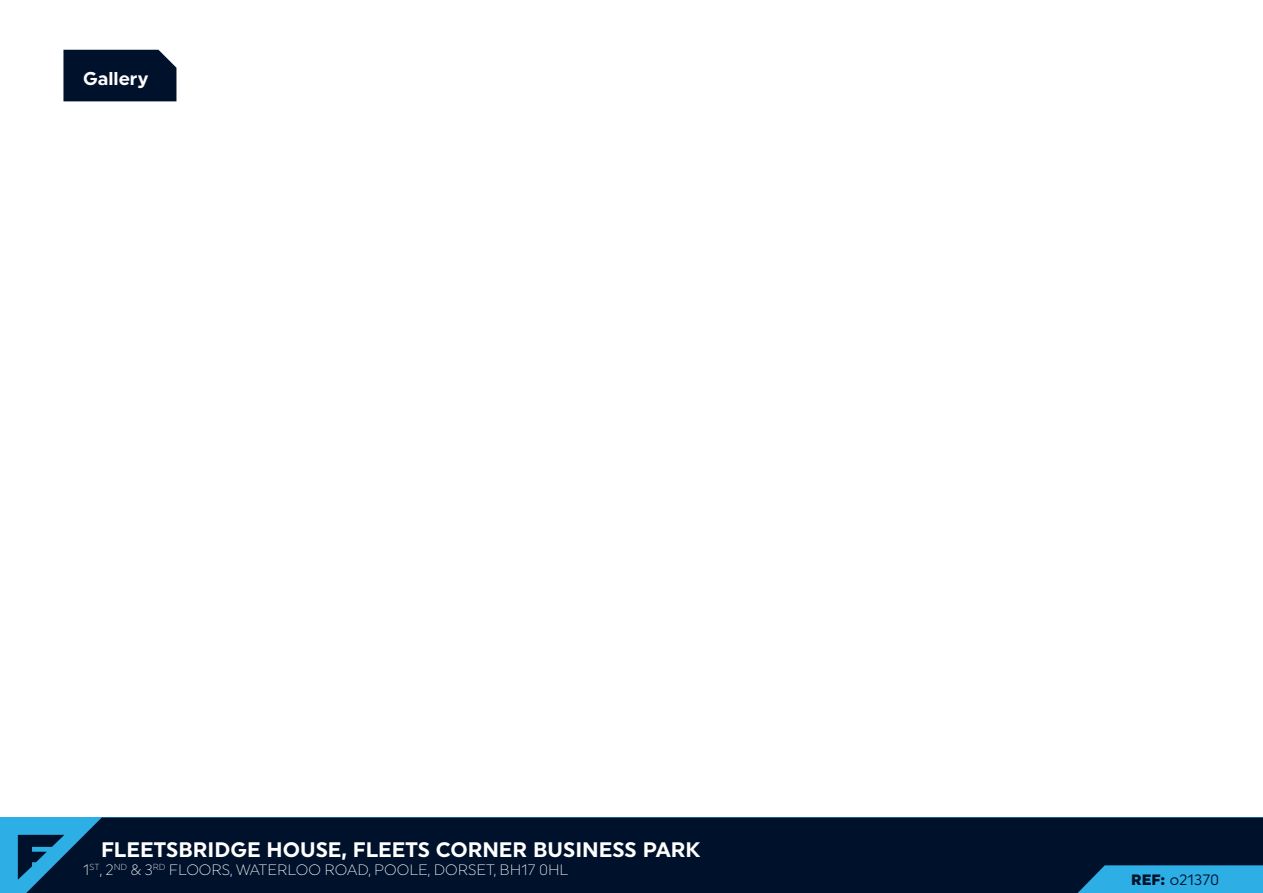
<style>
.page{position:relative;width:1263px;height:893px;background:#fff}
.page>*{position:absolute;margin:0;border:0;box-sizing:border-box;transform-origin:0 0}
.t1{font:700 21px "Uniform";color:#fff}
.t2{font:700 18.6px "Uniform";color:#fff}
.t3{font:300 15px "Uniform";color:#fff}
.t4{font:15px "Uniform";color:#00122b}
.s1{font-weight:900}
</style>
<div class="page">
<svg style="left:18px;top:835px;width:8px;height:45px"></svg>
<div style="left:26px;top:817px;width:1237px;height:76px;background:#00122b"></div>
<svg style="left:1078px;top:865px;width:185px;height:28px;background:#29a1d6"></svg>
<div style="left:63px;top:50px;width:113px;height:51px;background:#00122b"></div>
<p class="t2" style="left:83px;top:67px;width:66px">Gallery</p>
<h1 class="t1" style="left:101px;top:837px;width:601px">FLEETSBRIDGE HOUSE, FLEETS CORNER BUSINESS PARK</h1>
<p class="t3" style="left:83px;top:861px;width:487px">1<sup>ST</sup>, 2<sup>ND</sup> &amp; 3<sup>RD</sup> FLOORS, WATERLOO ROAD, POOLE, DORSET, BH17 0HL</p>
<p class="t4" style="left:1131px;top:871px;width:89px"><span class="s1">REF:</span> o21370</p>
</div>
